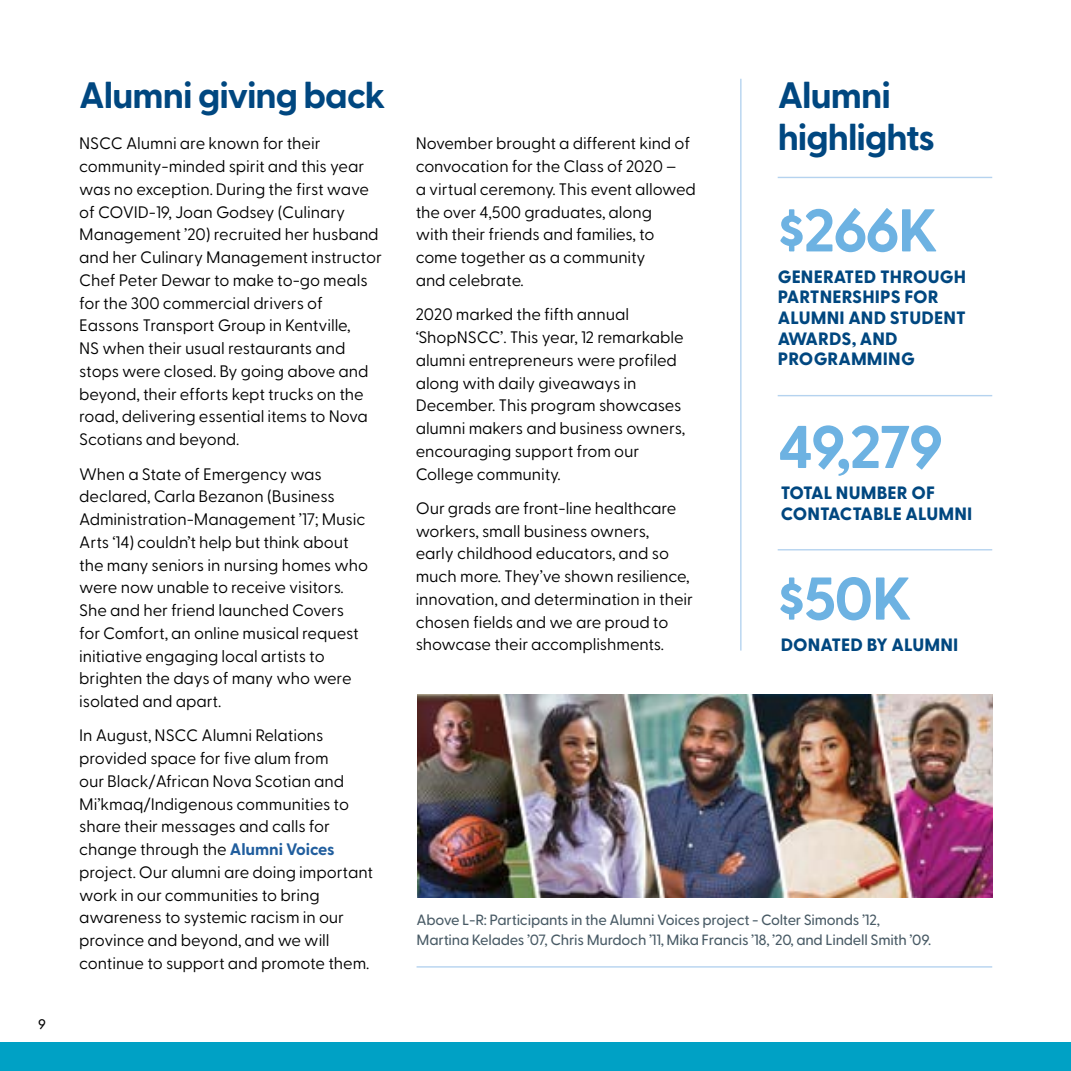
<style>
.page{position:relative;width:1071px;height:1071px;background:#fff}
.page>*{position:absolute;margin:0;border:0;box-sizing:border-box;transform-origin:0 0}
.t1{font:700 60.2px "Greycliff CF";letter-spacing:-.03em;color:#6db2e2}
._2021_Heads{font:700 36.75px/42px "Greycliff CF";letter-spacing:-.03em;color:#004780}
.t2{font:800 17.85px/20.7px "Greycliff CF";letter-spacing:.01em;color:#004780}
._2021_Body{font:16.62px/22.8px "Greycliff CF";letter-spacing:-.005em;color:#000}
._2021_Captions{font:500 14.88px/19.2px "Greycliff CF";letter-spacing:-.015em;color:#485a65}
.t3{font:500 14px "Greycliff CF";color:#000}
.s1{font-weight:700;color:#215e9e}
</style>
<div class="page">
<div style="left:0;top:1042px;width:1071px;height:29px;background:#00a1c5"></div>
<hr style="left:740px;top:79px;width:2px;height:572px;background:#b5d3ef">
<hr style="left:778px;top:177px;width:214px;height:1px;background:#b5d3ef">
<hr style="left:417px;top:966px;width:575px;height:2px;background:#b5d3ef">
<hr style="left:778px;top:395px;width:214px;height:1px;background:#b5d3ef">
<hr style="left:778px;top:549px;width:214px;height:1px;background:#b5d3ef">
<img style="left:417px;top:695px;width:575px;height:203px">
<p class="t3" style="left:38px;top:1016px;width:9px">9</p>
<p class="_2021_Heads" style="left:79px;top:75px;width:308px">Alumni giving back</p>
<p class="_2021_Heads" style="left:778px;top:75px;width:159px">Alumni highlights</p>
<p class="_2021_Body" style="left:79px;top:132px;width:304px">NSCC Alumni are known for their community-minded spirit and this year was no exception. During the first wave of COVID-19, Joan Godsey (Culinary Management ’20) recruited her husband and her Culinary Management instructor Chef Peter Dewar to make to-go meals for the 300 commercial drivers of Eassons Transport Group in Kentville,<br>NS when their usual restaurants and stops were closed. By going above and beyond, their efforts kept trucks on the road, delivering essential items to Nova Scotians and beyond.</p>
<p class="_2021_Body" style="left:79px;top:462px;width:290px">When a State of Emergency was declared, Carla Bezanon (Business Administration-Management ’17; Music Arts ‘14) couldn’t help but think about the many seniors in nursing homes who were now unable to receive visitors.<br>She and her friend launched Covers for Comfort, an online musical request initiative engaging local artists to brighten the days of many who were isolated and apart.</p>
<p class="_2021_Body" style="left:79px;top:724px;width:295px">In August, NSCC Alumni Relations provided space for five alum from<br>our Black/African Nova Scotian and Mi’kmaq/Indigenous communities to share their messages and calls for change through the <span class="s1">Alumni Voices </span>project. Our alumni are doing important work in our communities to bring awareness to systemic racism in our province and beyond, and we will continue to support and promote them.</p>
<p class="_2021_Body" style="left:416px;top:132px;width:282px">November brought a different kind of convocation for the Class of 2020 –<br>a virtual ceremony. This event allowed the over 4,500 graduates, along<br>with their friends and families, to come together as a community<br>and celebrate.</p>
<p class="_2021_Body" style="left:416px;top:303px;width:271px">2020 marked the fifth annual ‘ShopNSCC’. This year, 12 remarkable alumni entrepreneurs were profiled along with daily giveaways in<br>December. This program showcases alumni makers and business owners, encouraging support from our<br>College community.</p>
<p class="_2021_Body" style="left:416px;top:497px;width:279px">Our grads are front-line healthcare workers, small business owners,<br>early childhood educators, and so much more. They’ve shown resilience, innovation, and determination in their chosen fields and we are proud to showcase their accomplishments.</p>
<p class="t1" style="left:778px;top:194px;width:162px">$266K</p>
<p class="t2" style="left:778px;top:267px;width:190px">GENERATED THROUGH<br>PARTNERSHIPS FOR<br>ALUMNI AND STUDENT<br>AWARDS, AND<br>PROGRAMMING</p>
<p class="t1" style="left:778px;top:411px;width:167px">49,279</p>
<p class="t2" style="left:781px;top:483px;width:193px">TOTAL NUMBER OF<br>CONTACTABLE ALUMNI</p>
<p class="t1" style="left:778px;top:562px;width:136px">$50K</p>
<p class="t2" style="left:781px;top:635px;width:179px">DONATED BY ALUMNI</p>
<p class="_2021_Captions" style="left:417px;top:911px;width:516px">Above L-R: Participants in the Alumni Voices project - Colter Simonds ’12,<br>Martina Kelades ’07, Chris Murdoch ’11, Mika Francis ’18, ’20, and Lindell Smith ’09.</p>
</div>
